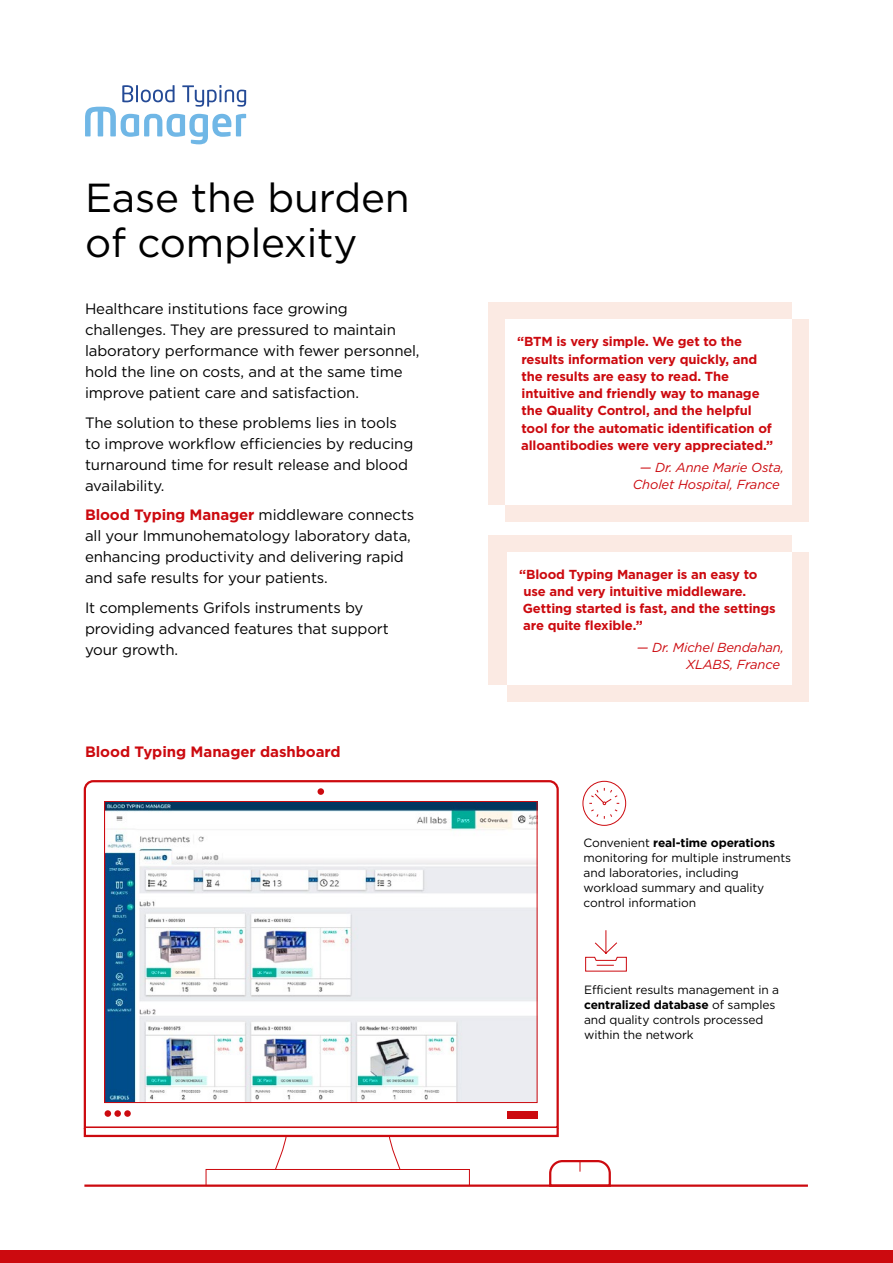
<style>
.page{position:relative;width:893px;height:1263px;background:#fff}
.page>*{position:absolute;margin:0;border:0;box-sizing:border-box;transform-origin:0 0}
.t1{font:40.5px/45px "Gotham";letter-spacing:-.005em;color:#000}
.t2{font:15px/21px "Gotham";letter-spacing:-.01em;color:#000}
.t3{font:700 15px "Gotham";letter-spacing:-.005em;color:#cc0a0f}
.t4{font:700 13.05px/17.2px "Gotham";letter-spacing:-.01em;color:#cc0a0f}
.t5{font:italic 13.05px/17.2px "Gotham";letter-spacing:-.01em;color:#cc0a0f;text-align:center}
.t6{font:12px/15px "Gotham";letter-spacing:-.01em;color:#000}
.s1{font-weight:700;color:#cc0a0f}
.s2{font-weight:700}
</style>
<div class="page">
<div style="left:0;top:1250px;width:893px;height:13px;background:#cc0a0f"></div>
<div style="left:505px;top:319px;width:303px;height:202px;background:#fbeae3"></div>
<div style="left:488px;top:302px;width:303px;height:202px;background:#fbeae3"></div>
<div style="left:505px;top:319px;width:286px;height:185px;background:#fff"></div>
<div style="left:507px;top:552px;width:302px;height:150px;background:#fbeae3"></div>
<div style="left:488px;top:535px;width:304px;height:150px;background:#fbeae3"></div>
<div style="left:507px;top:552px;width:285px;height:133px;background:#fff"></div>
<svg style="left:85px;top:85px;width:161px;height:59px"></svg>
<svg style="left:241px;top:1137px;width:194px;height:32px"></svg>
<div style="left:206px;top:1169px;width:264px;height:17px;border:1px solid #cc0a0f"></div>
<svg style="left:83px;top:780px;width:476px;height:350px"></svg>
<img style="left:106px;top:803px;width:429px;height:298px">
<div style="left:104px;top:801px;width:433px;height:302px;border:1px solid #cc0a0f"></div>
<svg style="left:585px;top:930px;width:42px;height:42px"></svg>
<div style="left:583px;top:781px;width:43px;height:45px;border:1px solid #cc0a0f;border-radius:50%"></div>
<svg style="left:589px;top:787px;width:31px;height:32px"></svg>
<div style="left:105px;top:1110px;width:6px;height:7px;background:#cc0a0f;border-radius:50%"></div>
<div style="left:114px;top:1110px;width:7px;height:7px;background:#cc0a0f;border-radius:50%"></div>
<svg style="left:124px;top:1110px;width:7px;height:7px"></svg>
<div style="left:318px;top:788px;width:6px;height:7px;background:#cc0a0f;border-radius:50%"></div>
<div style="left:84px;top:1127px;width:475px;height:10px;background:#fff;border:2px solid #cc0a0f"></div>
<svg style="left:549px;top:1160px;width:62px;height:24px"></svg>
<div style="left:507px;top:1111px;width:30px;height:7px;background:#cc0a0f"></div>
<hr style="left:84px;top:1184px;width:724px;height:3px;background:#cc0a0f">
<h1 class="t1" style="left:85px;top:174px;width:326px">Ease the burden of complexity</h1>
<p class="t2" style="left:85px;top:298px;width:336px">Healthcare institutions face growing challenges. They are pressured to maintain laboratory performance with fewer personnel, hold the line on costs, and at the same time improve patient care and satisfaction.</p>
<p class="t2" style="left:85px;top:411px;width:330px">The solution to these problems lies in tools to improve workflow efficiencies by reducing turnaround time for result release and blood availability.</p>
<p class="t2" style="left:85px;top:504px;width:331px"><span class="s1">Blood Typing Manager</span> middleware connects all your Immunohematology laboratory data, enhancing productivity and delivering rapid and safe results for your patients.</p>
<p class="t2" style="left:85px;top:596px;width:305px">It complements Grifols instruments by providing advanced features that support your growth.</p>
<p class="t3" style="left:85px;top:741px;width:257px">Blood Typing Manager dashboard</p>
<p class="t4" style="left:521px;top:333px;width:254px;text-indent:-4px">“BTM is very simple. We get to the results information very quickly, and the results are easy to read. The intuitive and friendly way to manage the Quality Control, and the helpful tool for the automatic identification of alloantibodies were very appreciated.”</p>
<p class="t5" style="left:633px;top:458px;width:153px">— Dr. Anne Marie Osta,<br>Cholet Hospital, France</p>
<p class="t4" style="left:519px;top:565px;width:258px">“Blood Typing Manager is an easy to use and very intuitive middleware.<br>Getting started is fast, and the settings are quite flexible.”</p>
<p class="t5" style="left:686px;top:638px;width:99px;text-align:left;text-indent:-49px">— Dr. Michel Bendahan,<br>XLABS, France</p>
<p class="t6" style="left:584px;top:835px;width:209px">Convenient <span class="s2">real-time operations </span>monitoring for multiple instruments and laboratories, including workload summary and quality control information</p>
<p class="t6" style="left:584px;top:982px;width:196px">Efficient results management in a <span class="s2">centralized database</span> of samples and quality controls processed within the network</p>
</div>
